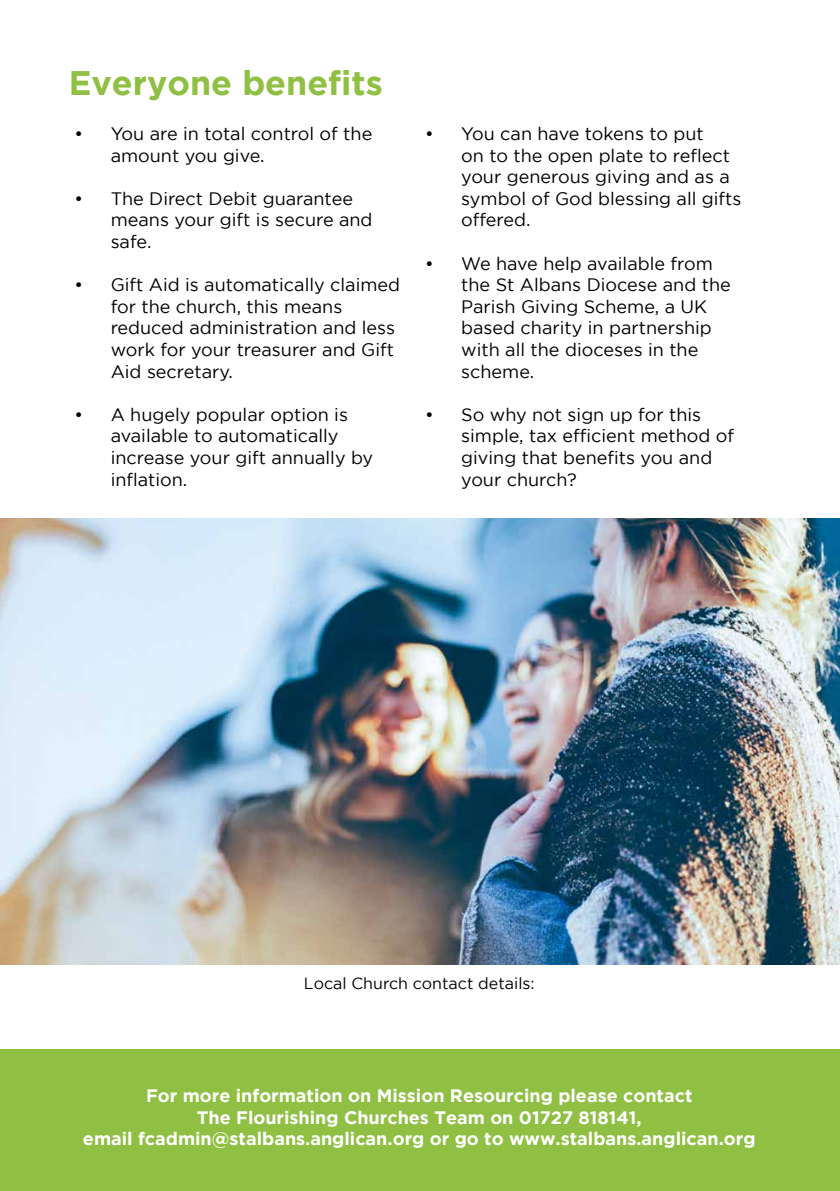
<style>
.page{position:relative;width:840px;height:1191px;background:#fff}
.page>*{position:absolute;margin:0;border:0;box-sizing:border-box;transform-origin:0 0}
.t1{font:700 34px "Gotham";color:#8fc043}
.t2{font:18px/21.6px "Gotham";color:#000}
.t3{font:700 18px/21.6px "Gotham";color:#fff;text-align:center}
.t4{font:16px "Gotham";color:#000}
</style>
<div class="page">
<div style="left:0;top:1049px;width:839px;height:142px;background:#8fc043"></div>
<img style="left:0;top:519px;width:839px;height:445px">
<h1 class="t1" style="left:69px;top:63px;width:315px">Everyone benefits</h1>
<p class="t2" style="left:111px;top:122px;width:263px;text-indent:-36px">• You are in total control of the amount you give.</p>
<p class="t2" style="left:111px;top:187px;width:263px;text-indent:-36px">• The Direct Debit guarantee means your gift is secure and safe.</p>
<p class="t2" style="left:111px;top:274px;width:291px;text-indent:-36px">• Gift Aid is automatically claimed for the church, this means reduced administration and less work for your treasurer and Gift<br>Aid secretary.</p>
<p class="t2" style="left:111px;top:403px;width:264px;text-indent:-36px">• A hugely popular option is available to automatically increase your gift annually by inflation.</p>
<p class="t2" style="left:461px;top:122px;width:281px;text-indent:-36px">• You can have tokens to put<br>on to the open plate to reflect your generous giving and as a symbol of God blessing all gifts offered.</p>
<p class="t2" style="left:461px;top:252px;width:271px;text-indent:-36px">• We have help available from the St Albans Diocese and the<br>Parish Giving Scheme, a UK based charity in partnership with all the dioceses in the scheme.</p>
<p class="t2" style="left:461px;top:403px;width:274px;text-indent:-36px">• So why not sign up for this simple, tax efficient method of giving that benefits you and your church?</p>
<p class="t4" style="left:304px;top:974px;width:232px">Local Church contact details:</p>
<p class="t3" style="left:83px;top:1084px;width:673px">For more information on Mission Resourcing please contact<br>The Flourishing Churches Team on 01727 818141,<br>email fcadmin@stalbans.anglican.org or go to www.stalbans.anglican.org</p>
</div>
